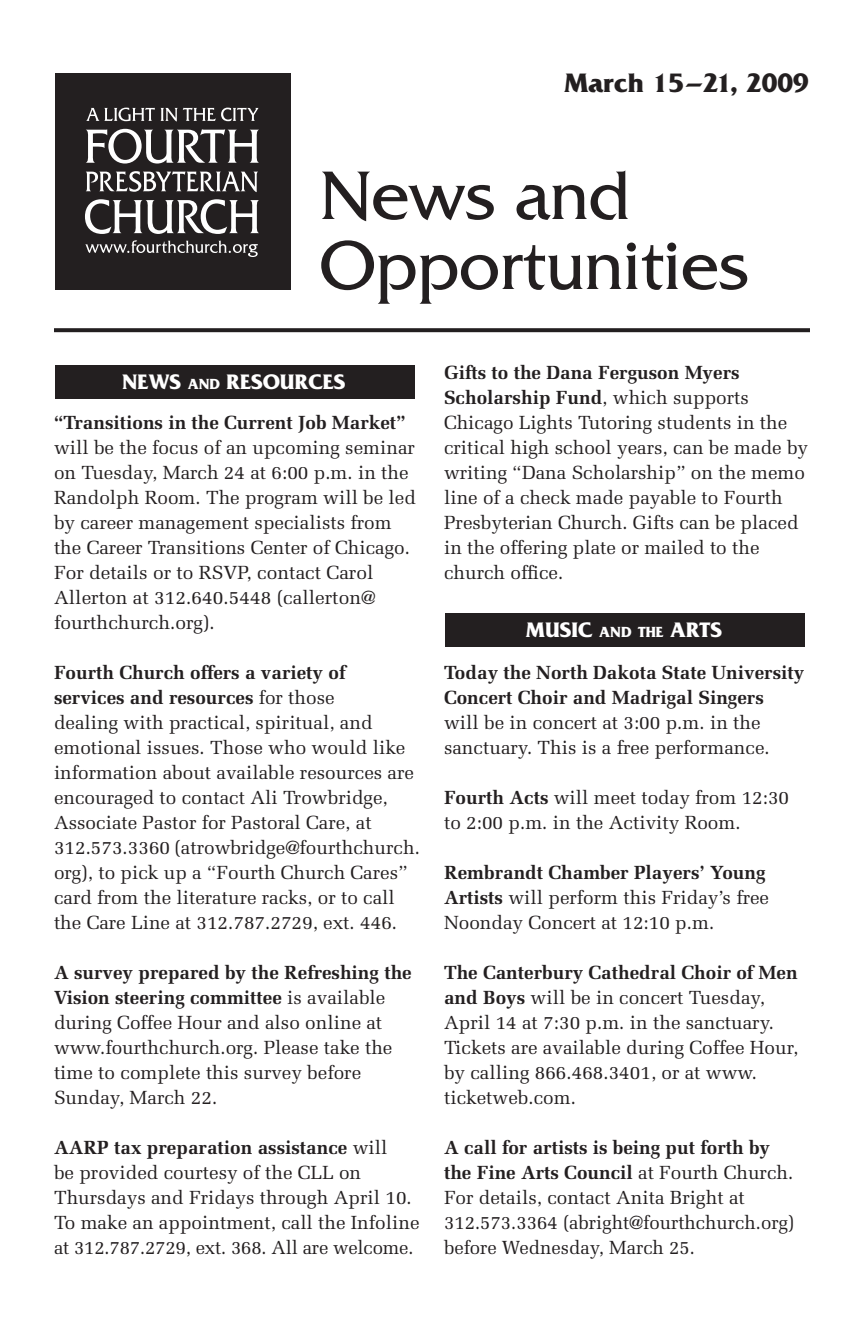
<style>
.page{position:relative;width:864px;height:1332px;background:#fff}
.page>*{position:absolute;margin:0;border:0;box-sizing:border-box;transform-origin:0 0}
.t1{font:72px/70px "Friz Quadrata Std";color:#231f20}
.t2{font:700 28px "Friz Quadrata Std";color:#231f20}
.t3{font:700 22px "Friz Quadrata Std";color:#fff}
.t4{font:19px/25px "Melior LT Std";color:#231f20}
.t5{font:700 19px/25px "Melior LT Std";color:#231f20}
.s1{font-size:15.4px}
.s2{font-weight:700}
</style>
<div class="page">
<div style="left:55px;top:73px;width:235px;height:216px;background:#231f20"></div>
<svg style="left:86px;top:129px;width:173px;height:35px"></svg>
<svg style="left:86px;top:171px;width:172px;height:21px"></svg>
<svg style="left:85px;top:199px;width:174px;height:35px"></svg>
<svg style="left:86px;top:108px;width:173px;height:14px;background:#5e5b5b"></svg>
<svg style="left:85px;top:240px;width:173px;height:17px;background:#4f4c4d"></svg>
<svg style="left:54px;top:328px;width:756px;height:4px;background:#2d292a"></svg>
<div style="left:445px;top:614px;width:360px;height:33px;background:#231f20"></div>
<div style="left:55px;top:365px;width:360px;height:33px;background:#231f20"></div>
<h2 class="t2" style="left:564px;top:67px;width:246px">MARCH 15–21, 2009</h2>
<h1 class="t1" style="left:320px;top:161px;width:431px">News and<br>Opportunities</h1>
<p class="t3" style="left:122px;top:369px;width:225px">NEWS <span class="s1">AND</span> RESOURCES</p>
<p class="t5" style="left:54px;top:410px;width:353px">“Transitions in the Current Job Market”</p>
<p class="t4" style="left:54px;top:435px;width:364px">will be the focus of an upcoming seminar on Tuesday, March 24 at 6:00 p.m. in the Randolph Room. The program will be led by career management specialists from the Career Transitions Center of Chicago.<br>For details or to RSVP, contact Carol Allerton at 312.640.5448 (callerton@ fourthchurch.org).</p>
<p class="t4" style="left:54px;top:660px;width:367px"><span class="s2">Fourth Church offers a variety of services and resources</span> for those<br>dealing with practical, spiritual, and emotional issues. Those who would like information about available resources are encouraged to contact Ali Trowbridge, Associate Pastor for Pastoral Care, at 312.573.3360 (atrowbridge@fourthchurch. org), to pick up a “Fourth Church Cares” card from the literature racks, or to call the Care Line at 312.787.2729, ext. 446.</p>
<p class="t4" style="left:54px;top:960px;width:359px"><span class="s2">A survey prepared by the Refreshing the Vision steering committee</span> is available during Coffee Hour and also online at www.fourthchurch.org. Please take the time to complete this survey before Sunday, March 22.</p>
<p class="t4" style="left:54px;top:1135px;width:367px"><span class="s2">AARP tax preparation assistance</span> will<br>be provided courtesy of the CLL on Thursdays and Fridays through April 10.<br>To make an appointment, call the Infoline at 312.787.2729, ext. 368. All are welcome.</p>
<p class="t4" style="left:444px;top:360px;width:366px"><span class="s2">Gifts to the Dana Ferguson Myers Scholarship Fund</span>, which supports Chicago Lights Tutoring students in the critical high school years, can be made by writing “Dana Scholarship” on the memo line of a check made payable to Fourth Presbyterian Church. Gifts can be placed in the offering plate or mailed to the church office.</p>
<p class="t3" style="left:526px;top:618px;width:198px">MUSIC <span class="s1">AND THE</span> ARTS</p>
<p class="t5" style="left:444px;top:660px;width:362px">Today the North Dakota State University<br>Concert Choir and Madrigal Singers</p>
<p class="t4" style="left:444px;top:710px;width:327px">will be in concert at 3:00 p.m. in the sanctuary. This is a free performance.</p>
<p class="t4" style="left:444px;top:785px;width:347px"><span class="s2">Fourth Acts</span> will meet today from 12:30 to 2:00 p.m. in the Activity Room.</p>
<p class="t4" style="left:444px;top:860px;width:327px"><span class="s2">Rembrandt Chamber Players’ Young<br>Artists</span> will perform this Friday’s free<br>Noonday Concert at 12:10 p.m.</p>
<p class="t4" style="left:444px;top:960px;width:356px"><span class="s2">The Canterbury Cathedral Choir of Men and Boys</span> will be in concert Tuesday, April 14 at 7:30 p.m. in the sanctuary.<br>Tickets are available during Coffee Hour, by calling 866.468.3401, or at www. ticketweb.com.</p>
<p class="t4" style="left:444px;top:1135px;width:352px"><span class="s2">A call for artists is being put forth by the Fine Arts Council</span> at Fourth Church.<br>For details, contact Anita Bright at 312.573.3364 (abright@fourthchurch.org) before Wednesday, March 25.</p>
</div>
